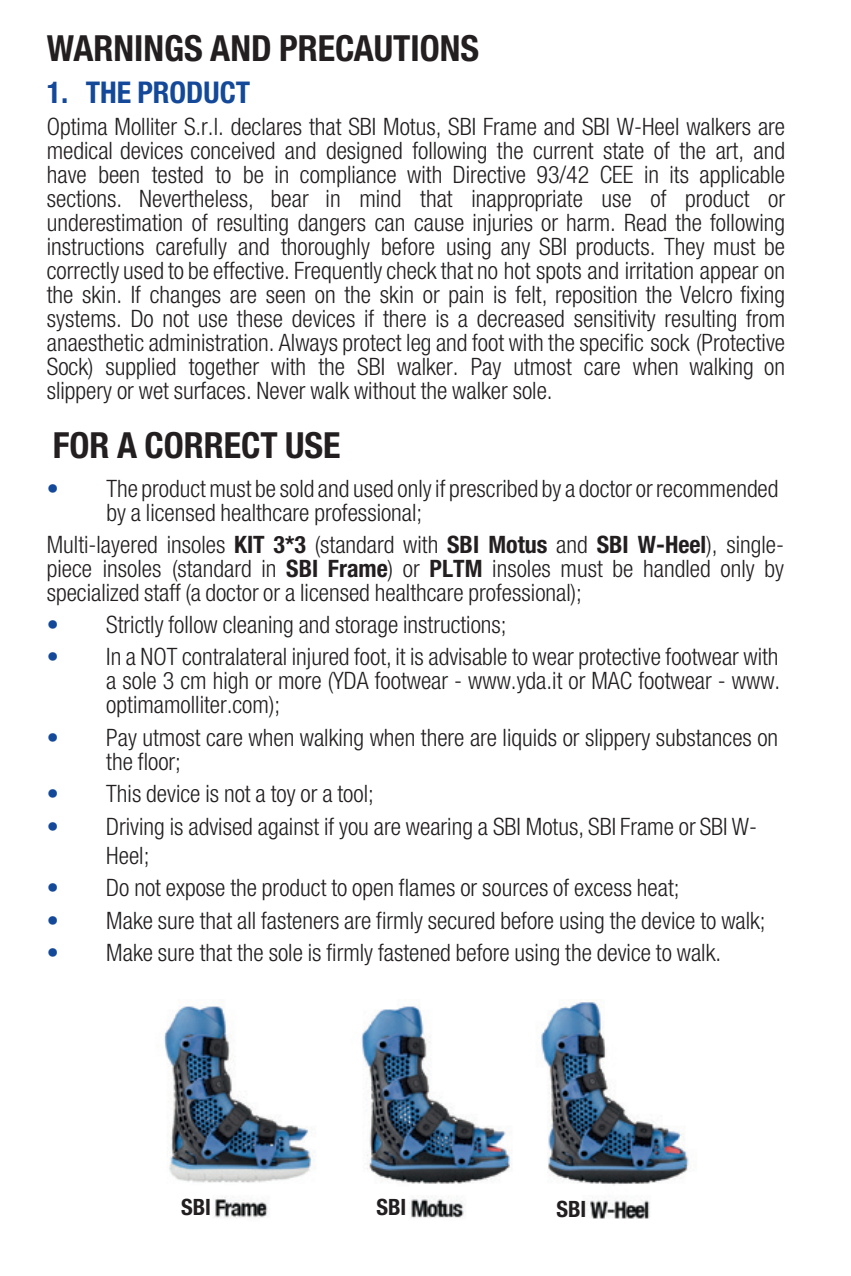
<style>
.page{position:relative;width:851px;height:1276px;background:#fff}
.page>*{position:absolute;margin:0;border:0;box-sizing:border-box;transform-origin:0 0}
.t1{font:700 condensed 36px "Helvetica Neue LT Std";color:#231f20}
.t2{font:700 condensed 30px "Helvetica Neue LT Std";color:#134998}
.t3{font:300 condensed 24px/24px "Helvetica Neue LT Std";color:#231f20;text-align:justify}
.t4{font:700 condensed 22.5px "Helvetica Neue LT Std";letter-spacing:-.005em;color:#231f20}
.s1{font-weight:900;color:#134998}
.s2{font-weight:700}
</style>
<div class="page">
<img style="left:164px;top:1000px;width:525px;height:219px">
<p class="t1" style="left:47px;top:26px;width:434px">WARNINGS AND PRECAUTIONS</p>
<p class="t2" style="left:47px;top:74px;width:205px">1. THE PRODUCT</p>
<p class="t3" style="left:47px;top:115px;width:739px">Optima Molliter S.r.l. declares that SBI Motus, SBI Frame and SBI W-Heel walkers are medical devices conceived and designed following the current state of the art, and have been tested to be in compliance with Directive 93/42 CEE in its applicable sections. Nevertheless, bear in mind that inappropriate use of product or underestimation of resulting dangers can cause injuries or harm. Read the following instructions carefully and thoroughly before using any SBI products. They must be correctly used to be effective. Frequently check that no hot spots and irritation appear on the skin. If changes are seen on the skin or pain is felt, reposition the Velcro fixing systems. Do not use these devices if there is a decreased sensitivity resulting from anaesthetic administration. Always protect leg and foot with the specific sock (Protective Sock) supplied together with the SBI walker. Pay utmost care when walking on slippery or wet surfaces. Never walk without the walker sole.</p>
<p class="t1" style="left:53px;top:424px;width:289px">FOR A CORRECT USE</p>
<p class="t3" style="left:106px;top:476px;width:673px;text-indent:-60px"><span class="s1">•</span> The product must be sold and used only if prescribed by a doctor or recommended by a licensed healthcare professional;</p>
<p class="t3" style="left:47px;top:533px;width:738px">Multi-layered insoles <span class="s2">KIT 3*3</span> (standard with <span class="s2">SBI Motus</span> and <span class="s2">SBI W-Heel</span>), single&shy;piece insoles (standard in <span class="s2">SBI Frame</span>) or <span class="s2">PLTM</span> insoles must be handled only by specialized staff (a doctor or a licensed healthcare professional);</p>
<p class="t3" style="left:47px;top:612px;width:461px"><span class="s1">•</span> Strictly follow cleaning and storage instructions;</p>
<p class="t3" style="left:106px;top:644px;width:675px;text-indent:-60px"><span class="s1">•</span> In a NOT contralateral injured foot, it is advisable to wear protective footwear with a sole 3 cm high or more (YDA footwear - www.yda.it or MAC footwear - www. optimamolliter.com);</p>
<p class="t3" style="left:106px;top:725px;width:673px;text-indent:-60px"><span class="s1">•</span> Pay utmost care when walking when there are liquids or slippery substances on the floor;</p>
<p class="t3" style="left:47px;top:781px;width:328px"><span class="s1">•</span> This device is not a toy or a tool;</p>
<p class="t3" style="left:106px;top:811px;width:652px;line-height:28.8px;text-indent:-60px"><span class="s1">•</span> Driving is advised against if you are wearing a SBI Motus, SBI Frame or SBI W-<br>Heel;</p>
<p class="t3" style="left:47px;top:875px;width:634px"><span class="s1">•</span> Do not expose the product to open flames or sources of excess heat;</p>
<p class="t3" style="left:47px;top:908px;width:720px"><span class="s1">•</span> Make sure that all fasteners are firmly secured before using the device to walk;</p>
<p class="t3" style="left:47px;top:940px;width:676px"><span class="s1">•</span> Make sure that the sole is firmly fastened before using the device to walk.</p>
<p class="t4" style="left:181px;top:1193px;width:31px">SBI</p>
<p class="t4" style="left:376px;top:1193px;width:31px">SBI</p>
<p class="t4" style="left:556px;top:1195px;width:31px">SBI</p>
</div>
